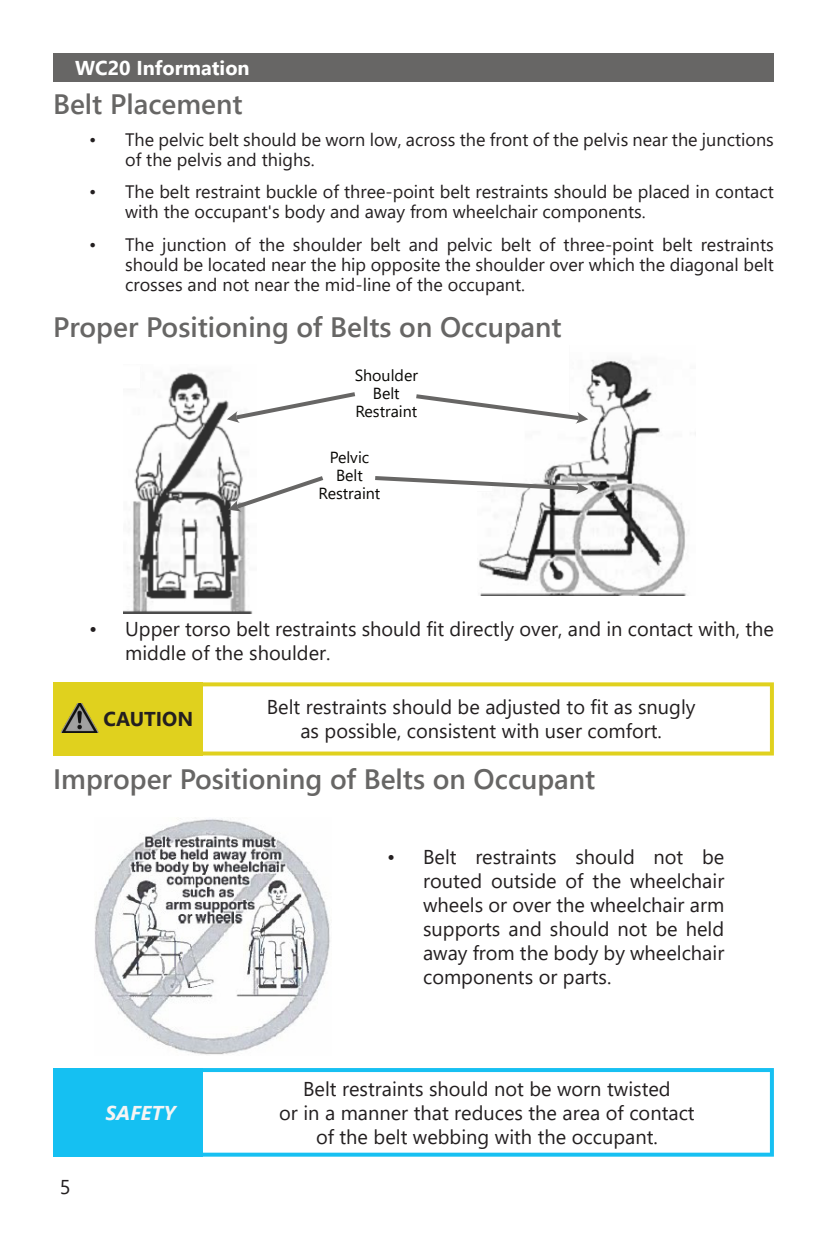
<style>
.page{position:relative;width:827px;height:1259px;background:#fff}
.page>*{position:absolute;margin:0;border:0;box-sizing:border-box;transform-origin:0 0}
.t1{font:600 28px "Segoe UI";color:#676665}
.t2{font:20px/24px "Segoe UI";color:#231f20;text-align:center}
.t3{font:700 20px "Segoe UI";color:#fff}
.t4{font:700 20px "Segoe UI";color:#231f20}
.t5{font:italic 700 20px "Segoe UI";color:#f5f4f4}
.t6{font:18px/20px "Segoe UI";color:#231f20}
.t7{font:16px/18px "Segoe UI";color:#080704;text-align:center}
</style>
<div class="page">
<div style="left:53px;top:53px;width:720px;height:29px;background:#676665"></div>
<img style="left:479px;top:360px;width:208px;height:235px">
<img style="left:123px;top:372px;width:130px;height:241px">
<svg style="left:227px;top:390px;width:129px;height:33px"></svg>
<svg style="left:416px;top:392px;width:172px;height:31px"></svg>
<svg style="left:228px;top:474px;width:96px;height:37px"></svg>
<svg style="left:375px;top:474px;width:213px;height:20px"></svg>
<svg style="left:202px;top:682px;width:571px;height:73px"></svg>
<div style="left:53px;top:682px;width:149px;height:73px;background:#e0d11e"></div>
<img style="left:61px;top:703px;width:37px;height:29px">
<img style="left:94px;top:819px;width:236px;height:235px">
<svg style="left:202px;top:1068px;width:571px;height:88px"></svg>
<div style="left:53px;top:1067px;width:149px;height:89px;background:#15c0f2"></div>
<p class="t3" style="left:75px;top:60px;width:176px">WC20 Information</p>
<h1 class="t1" style="left:53px;top:94px;width:191px">Belt Placement</h1>
<p class="t6" style="left:125px;top:132px;width:649px;text-indent:-36px">• The pelvic belt should be worn low, across the front of the pelvis near the junctions of the pelvis and thighs.</p>
<p class="t6" style="left:125px;top:184px;width:649px;text-indent:-36px">• The belt restraint buckle of three-point belt restraints should be placed in contact with the occupant's body and away from wheelchair components.</p>
<p class="t6" style="left:125px;top:236px;width:650px;text-align:justify;text-indent:-36px">• The junction of the shoulder belt and pelvic belt of three-point belt restraints should be located near the hip opposite the shoulder over which the diagonal belt crosses and not near the mid-line of the occupant.</p>
<h1 class="t1" style="left:53px;top:317px;width:510px">Proper Positioning of Belts on Occupant</h1>
<p class="t7" style="left:354px;top:367px;width:65px">Shoulder<br>Belt<br>Restraint</p>
<p class="t7" style="left:318px;top:450px;width:63px">Pelvic<br>Belt<br>Restraint</p>
<p class="t2" style="left:125px;top:618px;width:650px;text-align:left;text-indent:-36px">• Upper torso belt restraints should fit directly over, and in contact with, the middle of the shoulder.</p>
<p class="t2" style="left:266px;top:696px;width:430px">Belt restraints should be adjusted to fit as snugly as possible, consistent with user comfort.</p>
<h1 class="t1" style="left:53px;top:768px;width:543px">Improper Positioning of Belts on Occupant</h1>
<p class="t4" style="left:103px;top:711px;width:91px">CAUTION</p>
<p class="t2" style="left:60px;top:1176px;width:12px">5</p>
<p class="t5" style="left:105px;top:1104px;width:72px">SAFETY</p>
<p class="t2" style="left:423px;top:846px;width:302px;text-align:justify;text-indent:-36px">• Belt restraints should not be routed outside of the wheelchair wheels or over the wheelchair arm supports and should not be held away from the body by wheelchair components or parts.</p>
<p class="t2" style="left:279px;top:1078px;width:417px">Belt restraints should not be worn twisted<br>or in a manner that reduces the area of contact of the belt webbing with the occupant.</p>
</div>
